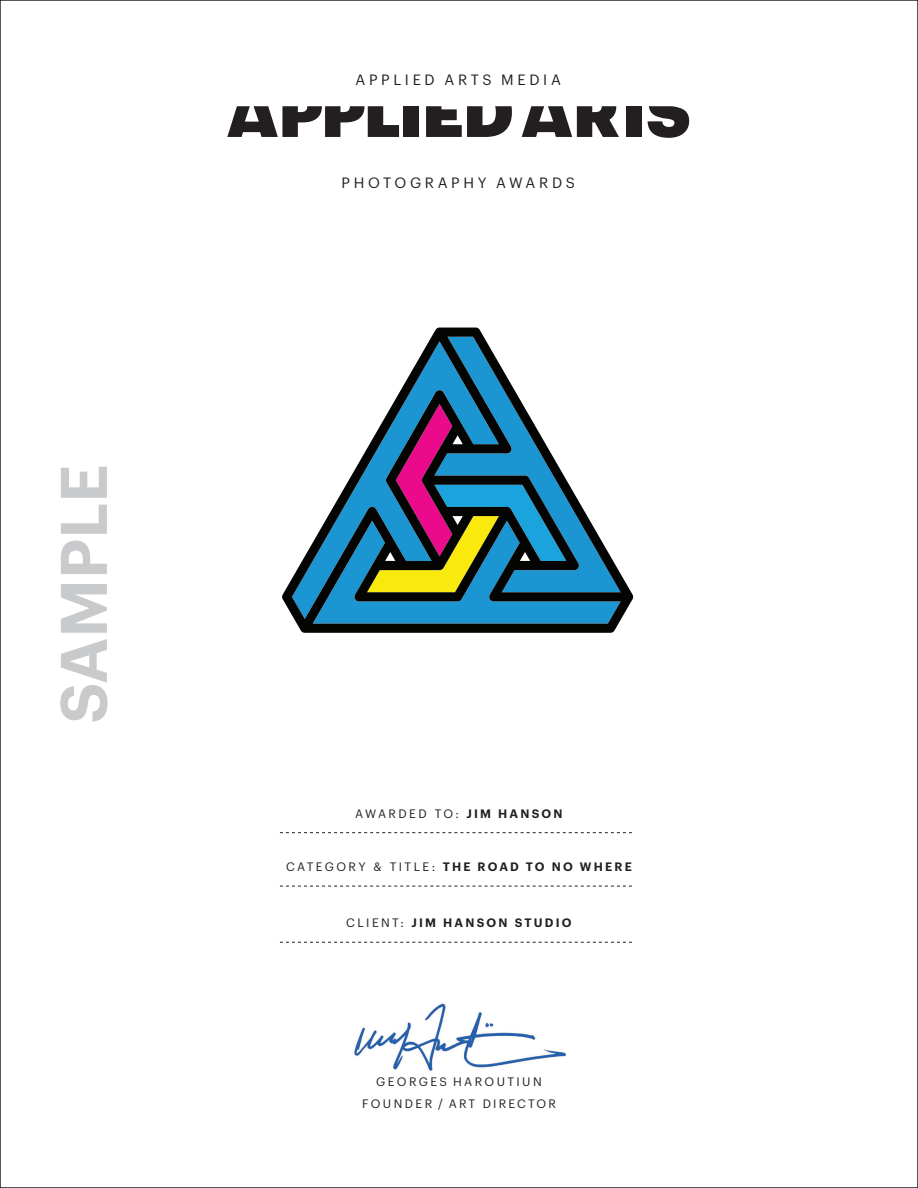
<style>
.page{position:relative;width:918px;height:1188px;background:#fff}
.page>*{position:absolute;margin:0;border:0;box-sizing:border-box;transform-origin:0 0}
.t1{font:600 64.35px "Graphik";color:#c9cacc}
.t2{font:14.7px "Graphik";letter-spacing:.25em;color:#231f20}
.t3{font:600 12px "Graphik";letter-spacing:.185em;color:#231f20}
.t4{font:12px "Graphik";letter-spacing:.2em;color:#231f20}
.t5{font:12px "Graphik";letter-spacing:.18em;color:#231f20}
.s1{font-weight:600}
.s2{font-weight:400}
</style>
<div class="page">
<svg style="left:227px;top:106px;width:172px;height:31px"></svg>
<div style="left:404px;top:106px;width:15px;height:31px;background:#231f20"></div>
<svg style="left:426px;top:106px;width:86px;height:31px"></svg>
<svg style="left:522px;top:106px;width:97px;height:31px"></svg>
<div style="left:626px;top:106px;width:15px;height:31px;background:#231f20"></div>
<svg style="left:648px;top:106px;width:41px;height:32px"></svg>
<svg style="left:282px;top:328px;width:351px;height:305px"></svg>
<svg style="left:280px;top:886px;width:352px;height:1px"></svg>
<img style="left:354px;top:1003px;width:212px;height:68px">
<svg style="left:280px;top:942px;width:352px;height:1px"></svg>
<svg style="left:280px;top:832px;width:352px;height:1px"></svg>
<h1 class="t1" style="left:34px;top:724px;width:261px;rotate:-90deg">SAMPLE</h1>
<p class="t2" style="left:356px;top:68px;width:207px">APPLIED ARTS MEDIA</p>
<p class="t2" style="left:342px;top:172px;width:235px">PHOTOGRAPHY AWARDS</p>
<p class="t4" style="left:355px;top:805px;width:209px">AWARDED TO: <span class="s1">JIM HANSON</span></p>
<p class="t3" style="left:286px;top:858px;width:347px"><span class="s2">CATEGORY &amp; TITLE:</span> THE ROAD TO NO WHERE</p>
<p class="t3" style="left:346px;top:913px;width:227px"><span class="s2">CLIENT:</span> JIM HANSON STUDIO</p>
<p class="t4" style="left:376px;top:1072px;width:167px">GEORGES HAROUTIUN</p>
<p class="t5" style="left:362px;top:1095px;width:195px">FOUNDER / ART DIRECTOR</p>
</div>
